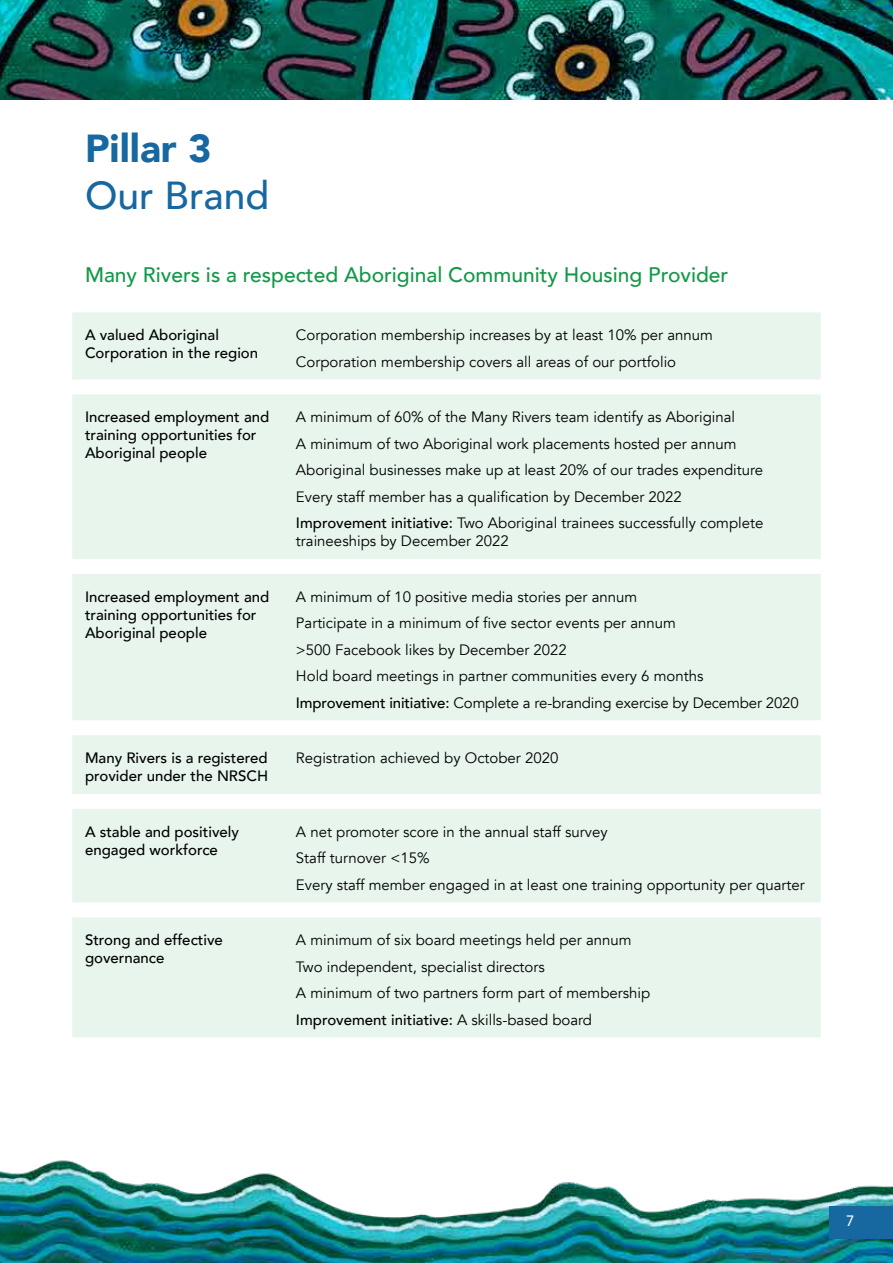
<style>
.page{position:relative;width:893px;height:1263px;background:#fff}
.page>*{position:absolute;margin:0;border:0;box-sizing:border-box;transform-origin:0 0}
.t1{font:500 39px "Avenir";color:#1767a0}
.t2{font:900 39px "Avenir";color:#1767a0}
.t3{font:500 21px "Avenir";color:#109948}
.t4{font:15px/26.5px "Avenir";color:#000}
.t5{font:500 15px/18px "Avenir";color:#000}
.t6{font:15px "Avenir";color:#fff}
.s1{font-weight:500}
</style>
<div class="page">
<img style="left:0;top:1160px;width:893px;height:103px">
<img style="left:0;top:0;width:893px;height:99px">
<svg style="left:72px;top:312px;width:749px;height:725px;background:#e9f6ee"></svg>
<div style="left:830px;top:1206px;width:63px;height:33px;background:#1767a0"></div>
<h1 class="t2" style="left:85px;top:115px;width:128px">Pillar 3</h1>
<h1 class="t1" style="left:85px;top:162px;width:186px">Our Brand</h1>
<h2 class="t3" style="left:85px;top:257px;width:645px">Many Rivers is a respected Aboriginal Community Housing Provider</h2>
<p class="t5" style="left:85px;top:325px;width:175px">A valued Aboriginal<br>Corporation in the region</p>
<p class="t4" style="left:296px;top:322px;width:418px">Corporation membership increases by at least 10% per annum<br>Corporation membership covers all areas of our portfolio</p>
<p class="t5" style="left:85px;top:407px;width:186px">Increased employment and training opportunities for<br>Aboriginal people</p>
<p class="t4" style="left:296px;top:404px;width:469px">A minimum of 60% of the Many Rivers team identify as Aboriginal<br>A minimum of two Aboriginal work placements hosted per annum Aboriginal businesses make up at least 20% of our trades expenditure Every staff member has a qualification by December 2022<br><span class="s1">Improvement initiative:</span> Two Aboriginal trainees successfully complete</p>
<p class="t4" style="left:296px;top:528px;width:214px">traineeships by December 2022</p>
<p class="t5" style="left:85px;top:586px;width:186px">Increased employment and training opportunities for<br>Aboriginal people</p>
<p class="t4" style="left:296px;top:583px;width:504px">A minimum of 10 positive media stories per annum<br>Participate in a minimum of five sector events per annum<br>&gt;500 Facebook likes by December 2022<br>Hold board meetings in partner communities every 6 months<br><span class="s1">Improvement initiative:</span> Complete a re-branding exercise by December 2020</p>
<p class="t5" style="left:85px;top:748px;width:185px">Many Rivers is a registered provider under the NRSCH</p>
<p class="t4" style="left:296px;top:745px;width:264px">Registration achieved by October 2020</p>
<p class="t5" style="left:85px;top:821px;width:155px">A stable and positively engaged workforce</p>
<p class="t4" style="left:296px;top:818px;width:510px">A net promoter score in the annual staff survey<br>Staff turnover &lt;15%<br>Every staff member engaged in at least one training opportunity per quarter</p>
<p class="t5" style="left:85px;top:930px;width:139px">Strong and effective governance</p>
<p class="t4" style="left:296px;top:927px;width:356px">A minimum of six board meetings held per annum Two independent, specialist directors<br>A minimum of two partners form part of membership <span class="s1">Improvement initiative:</span> A skills-based board</p>
<p class="t6" style="left:846px;top:1209px;width:10px">7</p>
</div>
